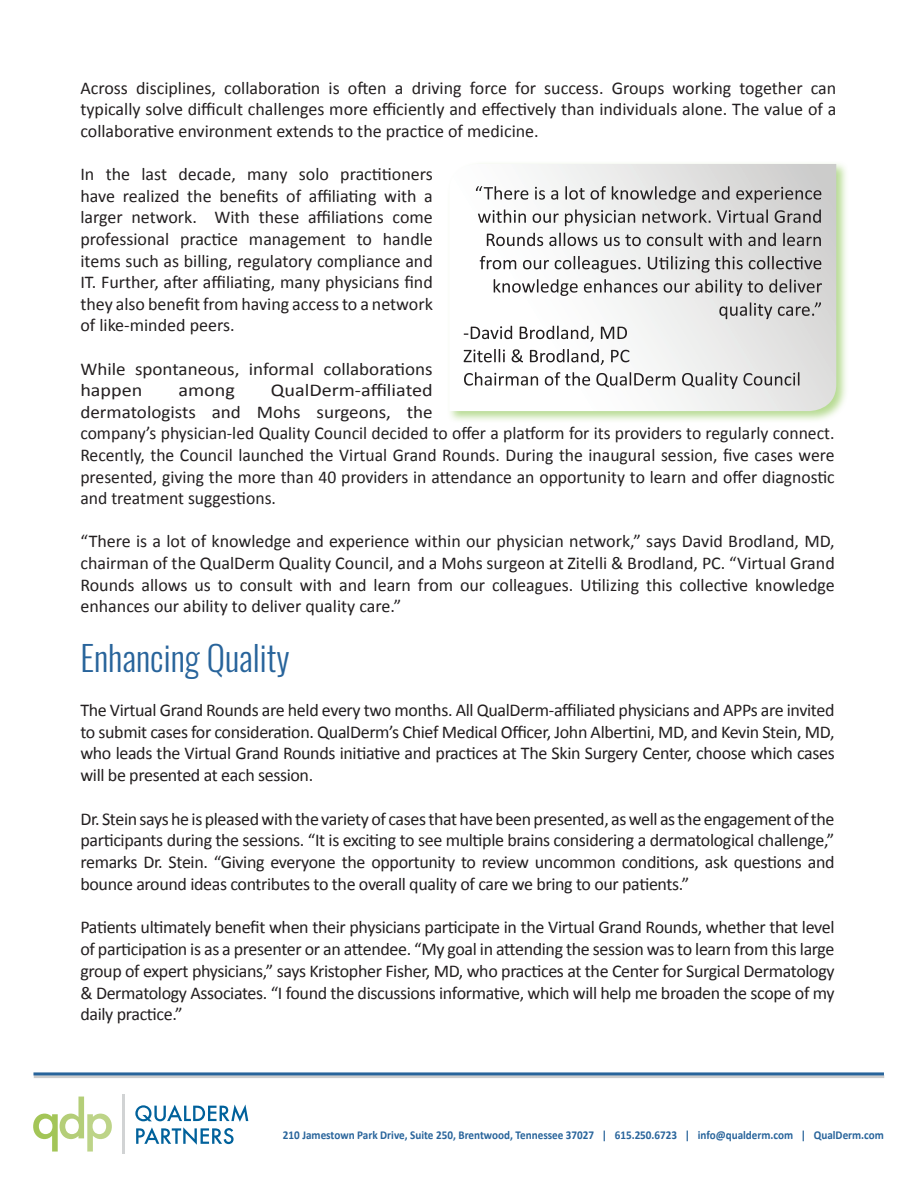
<style>
.page{position:relative;width:918px;height:1188px;background:#fff}
.page>*{position:absolute;margin:0;border:0;box-sizing:border-box;transform-origin:0 0}
.t1{font:300 34.5px "Oswald";color:#28649b}
.t2{font:18px/21.6px "Calibri";color:#231f20;text-align:justify}
.t3{font:18px/21.6px "Calibri";color:#231f20;scale:1.12 1}
.t4{font:18px/21.6px "Calibri";color:#231f20;scale:1.06 1}
.t5{font:700 12px "Calibri";color:#28649b;scale:.93 1}
</style>
<div class="page">
<hr style="left:34px;top:1075px;width:850px;height:3px;background:#ccc">
<hr style="left:33px;top:1072px;width:851px;height:3px;background:#28649b">
<svg style="left:135px;top:1104px;width:113px;height:41px"></svg>
<svg style="left:33px;top:1097px;width:79px;height:55px"></svg>
<hr style="left:122px;top:1094px;width:3px;height:60px;background:#d1d3d4">
<div style="left:446px;top:161px;width:403px;height:262px;background:#9c6;opacity:.7"></div>
<svg style="left:449px;top:164px;width:387px;height:247px"></svg>
<svg style="left:464px;top:372px;width:335px;height:17px"></svg>
<svg style="left:464px;top:349px;width:165px;height:16px"></svg>
<svg style="left:464px;top:326px;width:163px;height:16px"></svg>
<svg style="left:719px;top:302px;width:102px;height:17px;background:#bab9b8"></svg>
<svg style="left:494px;top:279px;width:328px;height:17px"></svg>
<svg style="left:480px;top:256px;width:341px;height:17px"></svg>
<svg style="left:487px;top:233px;width:334px;height:13px"></svg>
<svg style="left:478px;top:209px;width:343px;height:17px"></svg>
<svg style="left:476px;top:186px;width:345px;height:17px"></svg>
<p class="t2" style="left:80px;top:76px;width:757px">Across disciplines, collaboration is often a driving force for success. Groups working together can typically solve difficult challenges more efficiently and effectively than individuals alone. The value of a collaborative environment extends to the practice of medicine.</p>
<p class="t2" style="left:80px;top:163px;width:354px">In the last decade, many solo practitioners have realized the benefits of affiliating with a larger network. With these affiliations come professional practice management to handle items such as billing, regulatory compliance and IT. Further, after affiliating, many physicians find they also benefit from having access to a network of like-minded peers.</p>
<p class="t4" style="left:80px;top:357px;width:334px">While spontaneous, informal collaborations happen</p>
<p class="t3" style="left:80px;top:379px;width:675px;text-indent:191px">QualDerm-affiliated<br>dermatologists and Mohs surgeons, the<br>company’s physician-led Quality Council decided to offer a platform for its providers to regularly connect.<br>Recently, the Council launched the Virtual Grand Rounds. During the inaugural session, five cases were presented, giving the more than 40 providers in attendance an opportunity to learn and offer diagnostic and treatment suggestions.</p>
<p class="t2" style="left:80px;top:530px;width:756px">“There is a lot of knowledge and experience within our physician network,” says David Brodland, MD, chairman of the QualDerm Quality Council, and a Mohs surgeon at Zitelli &amp; Brodland, PC. “Virtual Grand Rounds allows us to consult with and learn from our colleagues. Utilizing this collective knowledge enhances our ability to deliver quality care.”</p>
<p class="t1" style="left:80px;top:635px;width:211px">Enhancing Quality</p>
<p class="t2" style="left:80px;top:698px;width:756px">The Virtual Grand Rounds are held every two months. All QualDerm-affiliated physicians and APPs are invited to submit cases for consideration. QualDerm’s Chief Medical Officer, John Albertini, MD, and Kevin Stein, MD, who leads the Virtual Grand Rounds initiative and practices at The Skin Surgery Center, choose which cases will be presented at each session.</p>
<p class="t2" style="left:80px;top:807px;width:756px">Dr. Stein says he is pleased with the variety of cases that have been presented, as well as the engagement of the participants during the sessions. “It is exciting to see multiple brains considering a dermatological challenge,” remarks Dr. Stein. “Giving everyone the opportunity to review uncommon conditions, ask questions and bounce around ideas contributes to the overall quality of care we bring to our patients.”</p>
<p class="t2" style="left:80px;top:916px;width:756px">Patients ultimately benefit when their physicians participate in the Virtual Grand Rounds, whether that level of participation is as a presenter or an attendee. “My goal in attending the session was to learn from this large group of expert physicians,” says Kristopher Fisher, MD, who practices at the Center for Surgical Dermatology &amp; Dermatology Associates. “I found the discussions informative, which will help me broaden the scope of my daily practice.”</p>
<p class="t3" style="left:178px;top:379px;width:52px">among</p>
<p class="t5" style="left:283px;top:1128px;width:648px">210 Jamestown Park Drive, Suite 250, Brentwood, Tennessee 37027 | 615.250.6723 | info@qualderm.com | QualDerm.com</p>
</div>
